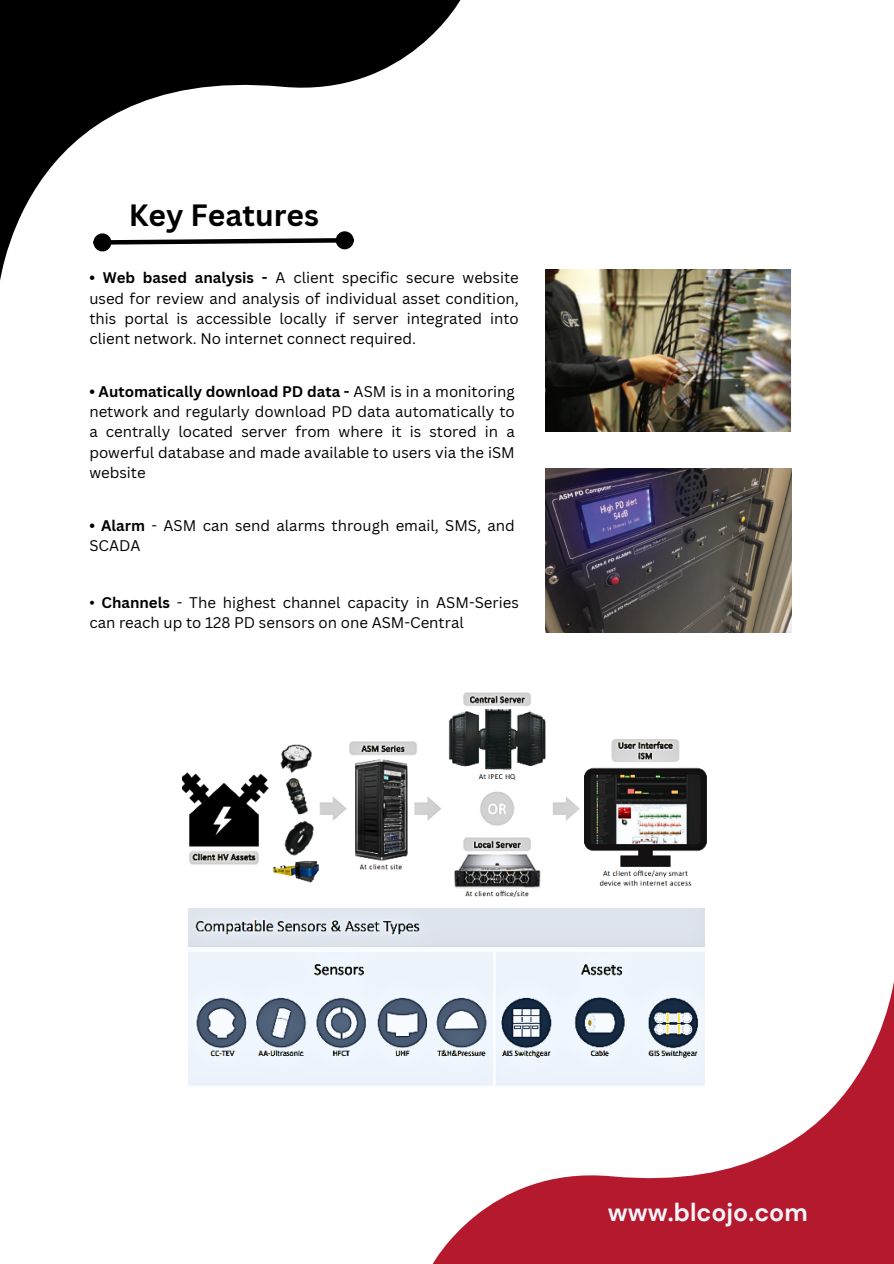
<style>
.page{position:relative;width:894px;height:1264px;background:#fff}
.page>*{position:absolute;margin:0;border:0;box-sizing:border-box;transform-origin:0 0}
.t1{font:700 30px "Canva Sans";color:#000}
.t2{font:700 24.9px "DM Sans";color:#f4f6fc}
.t3{font:15px/20.2px "Canva Sans";color:#000;text-align:justify}
.s1{font-weight:700}
</style>
<div class="page">
<img style="left:545px;top:269px;width:246px;height:162px">
<img style="left:545px;top:469px;width:246px;height:163px">
<img style="left:183px;top:692px;width:524px;height:217px">
<img style="left:189px;top:908px;width:515px;height:178px">
<svg style="left:0;top:0;width:461px;height:281px"></svg>
<svg style="left:432px;top:980px;width:461px;height:283px"></svg>
<p class="t1" style="left:129px;top:194px;width:191px">Key Features</p>
<p class="t3" style="left:89px;top:267px;width:431px"><span class="s1">• Web based analysis -</span> A client specific secure website used for review and analysis of individual asset condition, this portal is accessible locally if server integrated into client network. No internet connect required.</p>
<p class="t3" style="left:89px;top:381px;width:427px"><span class="s1">• Automatically download PD data -</span> ASM is in a monitoring network and regularly download PD data automatically to a centrally located server from where it is stored in a powerful database and made available to users via the iSM website</p>
<p class="t3" style="left:89px;top:515px;width:427px"><span class="s1">• Alarm</span> - ASM can send alarms through email, SMS, and<br>SCADA</p>
<p class="t3" style="left:89px;top:592px;width:431px">• <span class="s1">Channels</span> - The highest channel capacity in ASM-Series can reach up to 128 PD sensors on one ASM-Central</p>
<p class="t2" style="left:607px;top:1196px;width:201px">www.blcojo.com</p>
</div>
